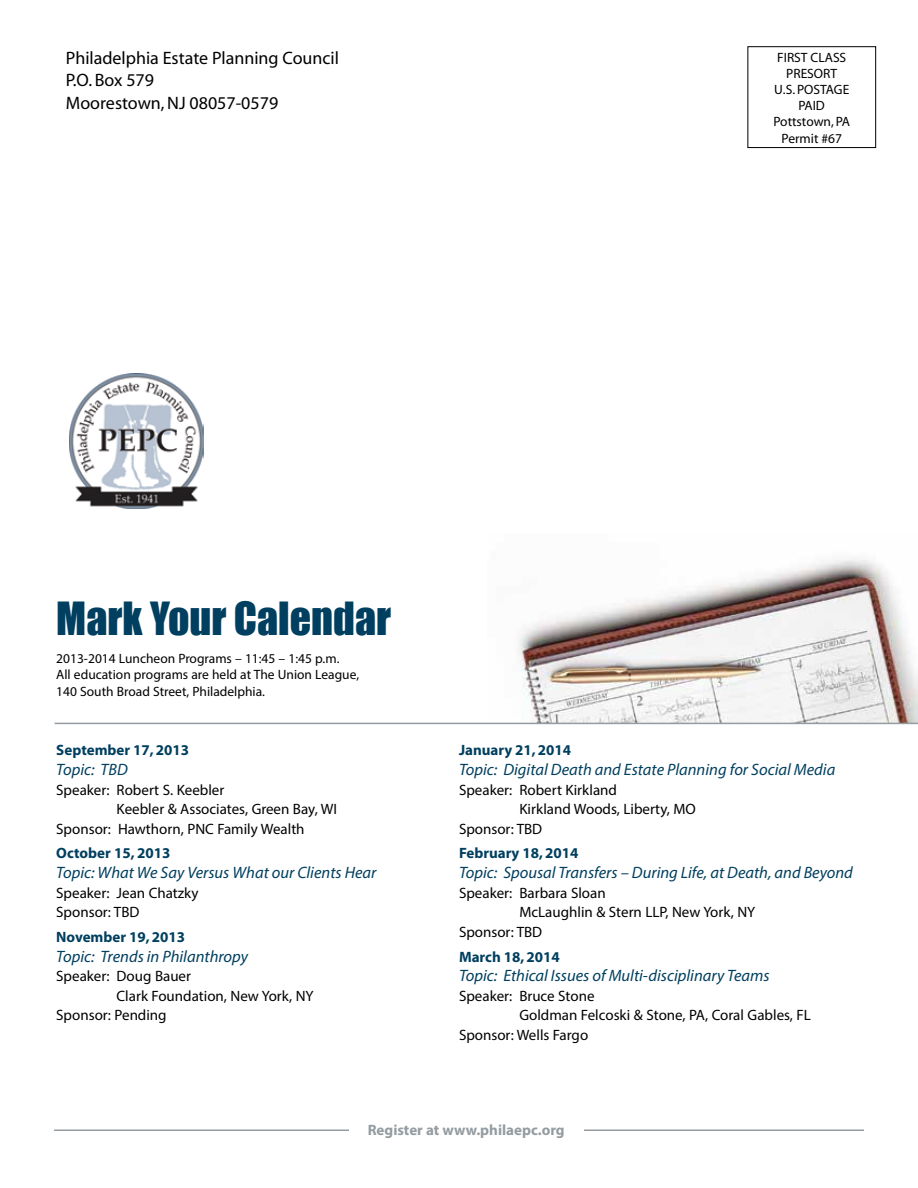
<style>
.page{position:relative;width:918px;height:1188px;background:#fff}
.page>*{position:absolute;margin:0;border:0;box-sizing:border-box;transform-origin:0 0}
.t1{font:42px "Impact";color:#003f5f}
.t2{font:18px/22.5px "Myriad";color:#000}
.t3{font:italic 16.5px "Myriad Pro";color:#003f5f}
.t4{font:15px/19.5px "Myriad Pro";color:#000}
.t5{font:700 15px "Myriad";color:#003f5f}
.t6{font:700 15px "Myriad Pro";color:#949ca1}
.t7{font:13.5px/16.5px "Myriad Pro";color:#000}
.t8{font:13.5px/16.2px "Myriad";color:#000;text-align:center}
</style>
<div class="page">
<img style="left:69px;top:373px;width:135px;height:135px">
<div style="left:748px;top:46px;width:128px;height:102px;border:1px solid #000"></div>
<img style="left:487px;top:559px;width:431px;height:164px">
<hr style="left:55px;top:723px;width:863px;height:1px;background:#949ca1">
<hr style="left:54px;top:1130px;width:810px;height:1px;background:#949ca1">
<div style="left:349px;top:1124px;width:234px;height:29px;background:#fff"></div>
<p class="t2" style="left:66px;top:47px;width:275px">Philadelphia Estate Planning Council<br>P.O. Box 579<br>Moorestown, NJ 08057-0579</p>
<p class="t8" style="left:773px;top:50px;width:78px">FIRST CLASS<br>PRESORT<br>U.S. POSTAGE<br>PAID<br>Pottstown, PA<br>Permit #67</p>
<h1 class="t1" style="left:56px;top:593px;width:336px">Mark Your Calendar</h1>
<p class="t7" style="left:56px;top:650px;width:304px">2013-2014 Luncheon Programs – 11:45 – 1:45 p.m.<br>All education programs are held at The Union League,<br>140 South Broad Street, Philadelphia.</p>
<p class="t5" style="left:56px;top:743px;width:135px">September 17, 2013</p>
<p class="t3" style="left:56px;top:760px;width:73px">Topic: TBD</p>
<p class="t4" style="left:56px;top:780px;width:170px">Speaker: Robert S. Keebler</p>
<p class="t4" style="left:117px;top:799px;width:222px">Keebler &amp; Associates, Green Bay, WI</p>
<p class="t4" style="left:56px;top:819px;width:250px">Sponsor: Hawthorn, PNC Family Wealth</p>
<p class="t5" style="left:56px;top:846px;width:116px">October 15, 2013</p>
<p class="t3" style="left:56px;top:863px;width:322px">Topic: What We Say Versus What our Clients Hear</p>
<p class="t4" style="left:56px;top:883px;width:144px">Speaker: Jean Chatzky<br>Sponsor: TBD</p>
<p class="t5" style="left:56px;top:929px;width:130px">November 19, 2013</p>
<p class="t3" style="left:56px;top:946px;width:193px">Topic: Trends in Philanthropy</p>
<p class="t4" style="left:56px;top:966px;width:136px">Speaker: Doug Bauer</p>
<p class="t4" style="left:117px;top:986px;width:199px">Clark Foundation, New York, NY</p>
<p class="t4" style="left:56px;top:1005px;width:112px">Sponsor: Pending</p>
<p class="t5" style="left:459px;top:743px;width:114px">January 21, 2014</p>
<p class="t3" style="left:459px;top:760px;width:378px">Topic: Digital Death and Estate Planning for Social Media</p>
<p class="t4" style="left:459px;top:780px;width:160px">Speaker: Robert Kirkland</p>
<p class="t4" style="left:519px;top:799px;width:178px">Kirkland Woods, Liberty, MO</p>
<p class="t4" style="left:459px;top:819px;width:85px">Sponsor: TBD</p>
<p class="t5" style="left:459px;top:846px;width:121px">February 18, 2014</p>
<p class="t3" style="left:459px;top:863px;width:395px">Topic: Spousal Transfers – During Life, at Death, and Beyond</p>
<p class="t4" style="left:459px;top:883px;width:148px">Speaker: Barbara Sloan</p>
<p class="t4" style="left:519px;top:902px;width:237px">McLaughlin &amp; Stern LLP, New York, NY</p>
<p class="t4" style="left:459px;top:922px;width:85px">Sponsor: TBD</p>
<p class="t5" style="left:459px;top:949px;width:102px">March 18, 2014</p>
<p class="t3" style="left:459px;top:966px;width:312px">Topic: Ethical Issues of Multi-disciplinary Teams</p>
<p class="t4" style="left:459px;top:986px;width:137px">Speaker: Bruce Stone</p>
<p class="t4" style="left:519px;top:1005px;width:293px">Goldman Felcoski &amp; Stone, PA, Coral Gables, FL</p>
<p class="t4" style="left:459px;top:1025px;width:131px">Sponsor: Wells Fargo</p>
<p class="t6" style="left:368px;top:1120px;width:198px">Register at www.philaepc.org</p>
</div>
